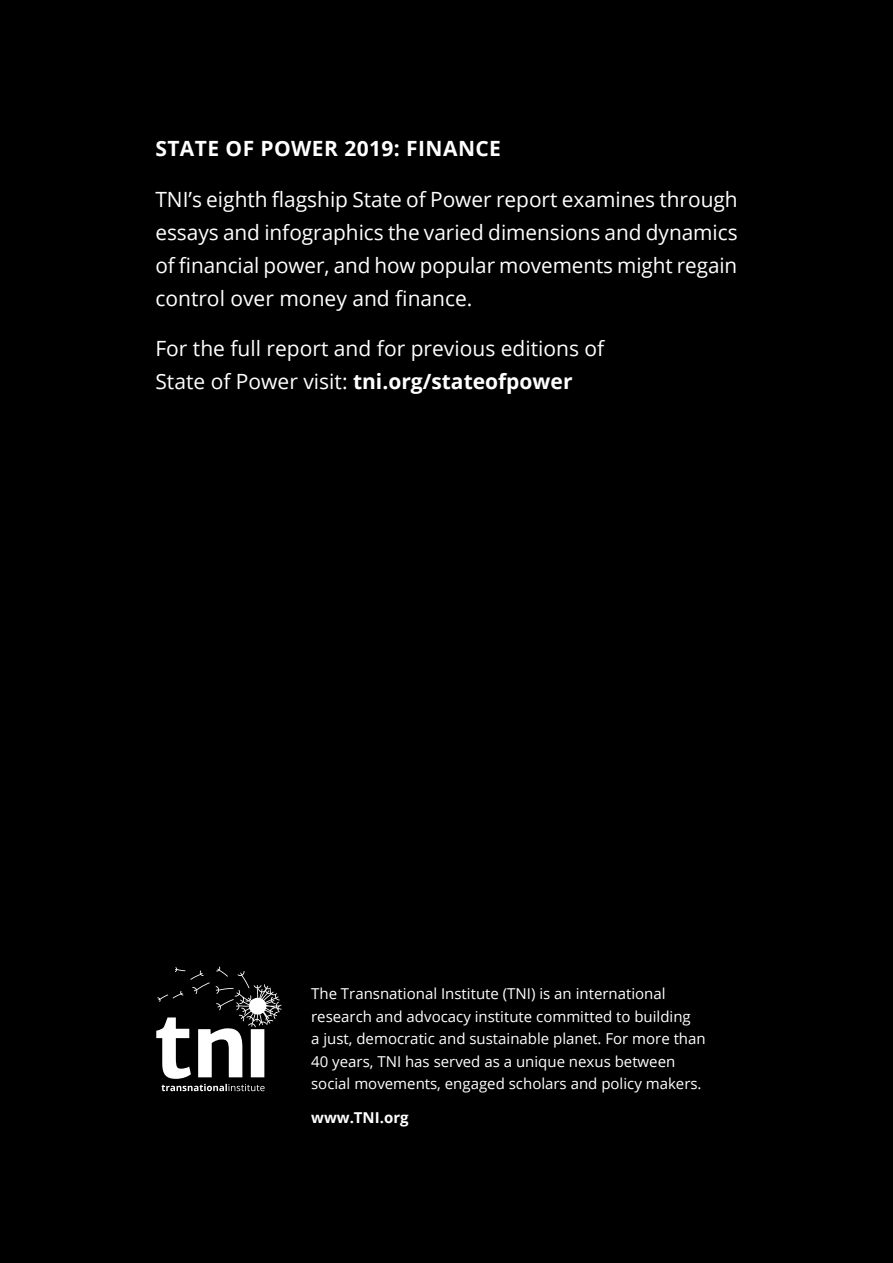
<style>
.page{position:relative;width:893px;height:1263px;background:#000}
.page>*{position:absolute;margin:0;border:0;box-sizing:border-box;transform-origin:0 0}
.t1{font:21px/33px "Open Sans";color:#fff;text-align:justify}
.t2{font:700 21px "Open Sans";letter-spacing:.02em;color:#fff}
.t3{font:15px/22.5px "Open Sans";color:#fff}
.t4{font:700 15px "Open Sans";color:#fff}
.s1{font-weight:700}
</style>
<div class="page">
<svg style="left:156px;top:966px;width:126px;height:125px"></svg>
<p class="t2" style="left:155px;top:134px;width:347px">STATE OF POWER 2019: FINANCE</p>
<p class="t1" style="left:155px;top:182px;width:584px">TNI’s eighth flagship State of Power report examines through essays and infographics the varied dimensions and dynamics of financial power, and how popular movements might regain control over money and finance.</p>
<p class="t1" style="left:155px;top:331px;width:450px">For the full report and for previous editions of<br>State of Power visit: <span class="s1">tni.org/stateofpower</span></p>
<p class="t3" style="left:311px;top:982px;width:396px">The Transnational Institute (TNI) is an international research and advocacy institute committed to building<br>a just, democratic and sustainable planet. For more than 40 years, TNI has served as a unique nexus between social movements, engaged scholars and policy makers.</p>
<p class="t4" style="left:311px;top:1106px;width:99px">www.TNI.org</p>
</div>
